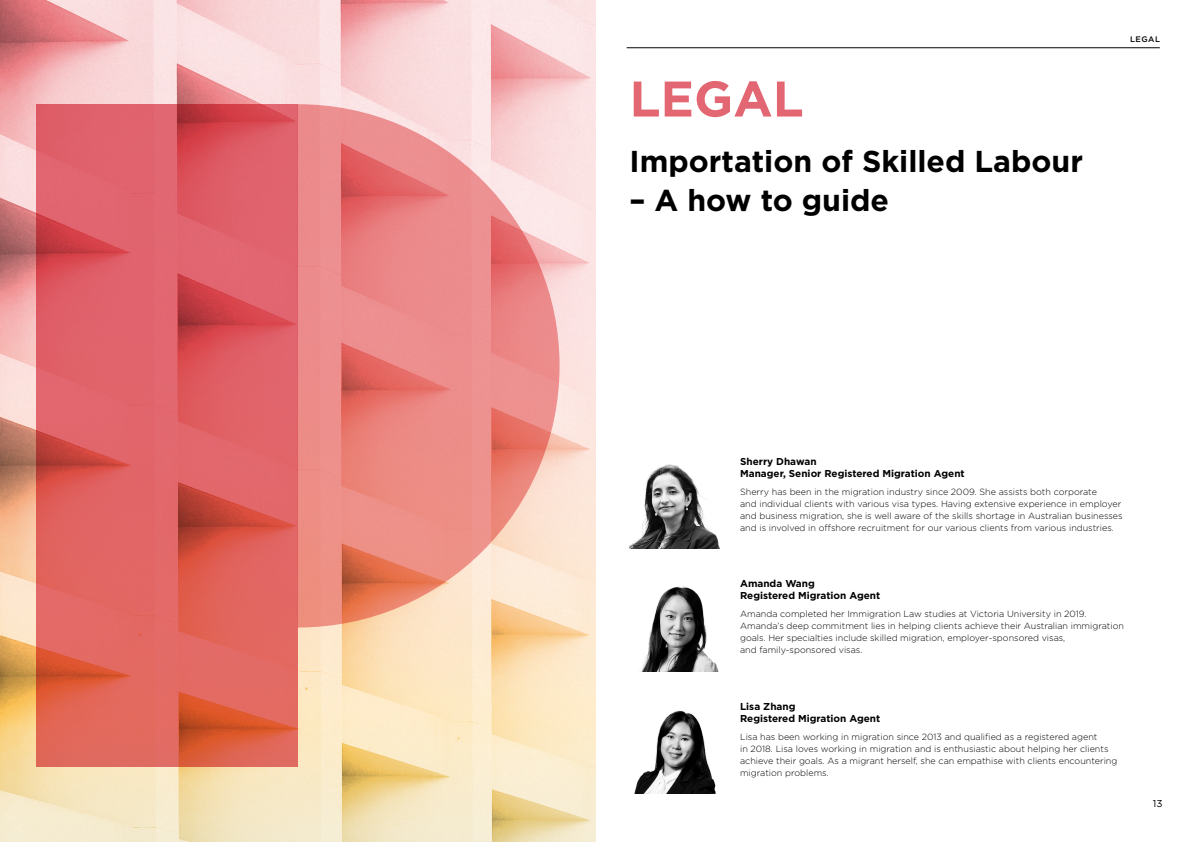
<style>
.page{position:relative;width:1191px;height:842px;background:#fff}
.page>*{position:absolute;margin:0;border:0;box-sizing:border-box;transform-origin:0 0}
.t1{font:700 50px "Gotham";color:#e36673}
.t2{font:700 30.2px "Gotham";color:#000}
.t3{font:700 10px/12px "Gotham";color:#000}
.t4{font:10px "Gotham";color:#000}
.t5{font:300 9px/12px "Gotham";color:#000}
.t6{font:500 8px "Gotham";letter-spacing:.07em;color:#000}
</style>
<div class="page">
<img style="left:629px;top:464px;width:91px;height:84px">
<img style="left:641px;top:586px;width:78px;height:85px">
<img style="left:634px;top:710px;width:82px;height:84px">
<hr style="left:626px;top:48px;width:533px;height:1px;background:#000">
<svg style="left:0;top:0;width:595px;height:842px;background:#f5d5c0"></svg>
<svg style="left:36px;top:104px;width:262px;height:663px;background:#dd6060"></svg>
<svg style="left:298px;top:104px;width:261px;height:523px;background:#ee9993"></svg>
<h1 class="t1" style="left:629px;top:66px;width:176px">LEGAL</h1>
<h2 class="t2" style="left:629px;top:141px;width:455px">Importation of Skilled Labour</h2>
<h2 class="t2" style="left:629px;top:180px;width:261px">– A how to guide</h2>
<p class="t6" style="left:1130px;top:34px;width:32px">LEGAL</p>
<p class="t3" style="left:740px;top:456px;width:226px">Sherry Dhawan<br>Manager, Senior Registered Migration Agent</p>
<p class="t5" style="left:740px;top:486px;width:384px">Sherry has been in the migration industry since 2009. She assists both corporate<br>and individual clients with various visa types. Having extensive experience in employer and business migration, she is well aware of the skills shortage in Australian businesses and is involved in offshore recruitment for our various clients from various industries.</p>
<p class="t3" style="left:740px;top:578px;width:142px">Amanda Wang<br>Registered Migration Agent</p>
<p class="t5" style="left:740px;top:607px;width:385px">Amanda completed her Immigration Law studies at Victoria University in 2019.<br>Amanda’s deep commitment lies in helping clients achieve their Australian immigration goals. Her specialties include skilled migration, employer-sponsored visas,<br>and family-sponsored visas.</p>
<p class="t3" style="left:740px;top:700px;width:142px">Lisa Zhang<br>Registered Migration Agent</p>
<p class="t5" style="left:740px;top:730px;width:379px">Lisa has been working in migration since 2013 and qualified as a registered agent<br>in 2018. Lisa loves working in migration and is enthusiastic about helping her clients achieve their goals. As a migrant herself, she can empathise with clients encountering migration problems.</p>
<p class="t4" style="left:1152px;top:797px;width:11px">13</p>
</div>
